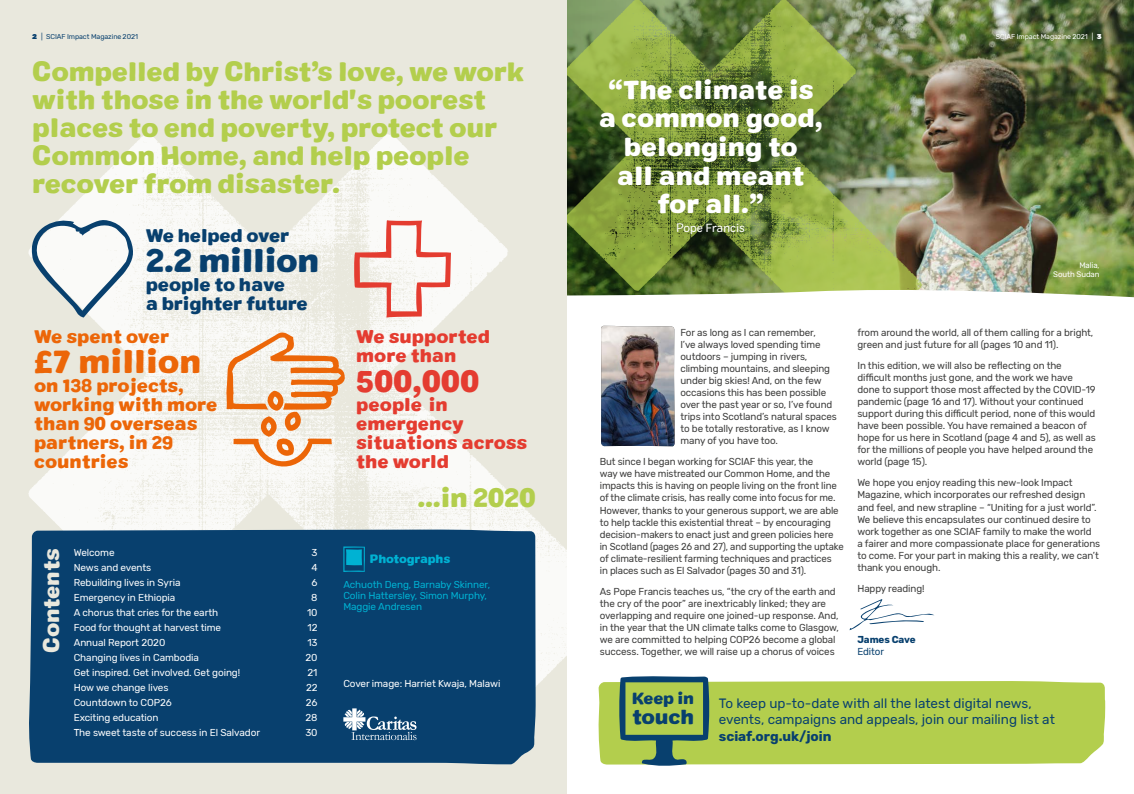
<style>
.page{position:relative;width:1134px;height:794px;background:#fff}
.page>*{position:absolute;margin:0;border:0;box-sizing:border-box;transform-origin:0 0}
.t1{font:32px "Colby St Blk";letter-spacing:-.01em;color:#08406e}
.t2{font:32px "Colby St Blk";color:#ec6608}
.t3{font:30px "Colby St Blk";color:#e43c30}
.t4{font:26px/28px "Colby St Blk";letter-spacing:-.01em;color:#b3ce4d}
.t5{font:25.5px/28.7px "Colby St Blk";color:#fff;text-align:center}
.t6{font:21.2px "Colby St Blk";letter-spacing:-.01em;color:#e9e8dd}
.t7{font:20px "Colby St Blk";letter-spacing:-.01em;color:#08406e}
.t8{font:18px/19px "Colby St Blk";color:#ec6608}
.t9{font:18px/19px "Colby St Blk";color:#e43c30}
.t10{font:18px/19px "Colby St Blk";letter-spacing:-.01em;color:#08406e}
.t11{font:16px "Colby St Blk";letter-spacing:-.01em;color:#08406e}
.t12{font:13.5px/16.2px "Rubik";color:#08406e}
.t13{font:700 13.5px "Rubik";color:#08406e}
.t14{font:12px "Colby St Reg";color:#fff}
.t15{font:11.6px "Colby St Blk";letter-spacing:-.01em;color:#00b2d3}
.t16{font:10px/12px "Rubik";letter-spacing:-.01em;color:#3c3c3b}
.t17{font:10px "Rubik";letter-spacing:-.01em;color:#fff}
.t18{font:10px/11px "Rubik";letter-spacing:-.01em;color:#00b2d3}
.t19{font:700 10px "Rubik";letter-spacing:-.01em;color:#08406e}
.t20{font:10px "Rubik";letter-spacing:-.01em;color:#08406e}
.t21{font:8px/9.6px "Rubik";letter-spacing:-.01em;color:#fff;text-align:right}
.t22{font:7px "Rubik";letter-spacing:-.01em;color:#fff}
.t23{font:7px "Rubik";letter-spacing:-.01em;color:#08406e}
.s1{font-weight:900}
</style>
<div class="page">
<img style="left:938px;top:0;width:196px;height:287px">
<img style="left:567px;top:0;width:368px;height:287px">
<svg style="left:567px;top:287px;width:567px;height:478px"></svg>
<div style="left:598px;top:681px;width:507px;height:83px;background:#b3ce4d"></div>
<div style="left:0;top:0;width:567px;height:794px;background:#e9e8dd"></div>
<img style="left:28px;top:134px;width:539px;height:552px">
<svg style="left:619px;top:675px;width:91px;height:91px;background:#88aa5b"></svg>
<svg style="left:354px;top:220px;width:97px;height:98px"></svg>
<svg style="left:32px;top:217px;width:102px;height:100px"></svg>
<svg style="left:226px;top:332px;width:119px;height:135px"></svg>
<svg style="left:849px;top:599px;width:85px;height:31px"></svg>
<div style="left:28px;top:529px;width:508px;height:235px;background:#08406e"></div>
<svg style="left:343px;top:546px;width:22px;height:26px"></svg>
<svg style="left:343px;top:708px;width:73px;height:32px;background:#4b7495"></svg>
<img style="left:601px;top:326px;width:74px;height:120px">
<p class="t23" style="left:32px;top:33px;width:107px"><span class="s1">2</span> | SCIAF Impact Magazine 2021</p>
<h3 class="t4" style="left:32px;top:58px;width:493px">Compelled by Christ’s love, we work with those in the world's poorest places to end poverty, protect our<br>Common Home, and help people recover from disaster.</h3>
<h3 class="t10" style="left:146px;top:227px;width:145px">We helped over</h3>
<h1 class="t1" style="left:146px;top:239px;width:175px">2.2 million</h1>
<h3 class="t10" style="left:146px;top:276px;width:163px">people to have<br>a brighter future</h3>
<h3 class="t9" style="left:356px;top:327px;width:135px">We supported more than</h3>
<h2 class="t3" style="left:356px;top:361px;width:125px">500,000</h2>
<h3 class="t9" style="left:356px;top:395px;width:172px">people in emergency situations across the world</h3>
<h3 class="t8" style="left:34px;top:327px;width:137px">We spent over</h3>
<h1 class="t2" style="left:34px;top:340px;width:169px">£7 million</h1>
<h3 class="t8" style="left:34px;top:376px;width:185px">on 138 projects, working with more than 90 overseas partners, in 29 countries</h3>
<h3 class="t6" style="left:37px;top:652px;width:105px;rotate:-90deg">Contents</h3>
<p class="t17" style="left:74px;top:547px;width:42px">Welcome</p>
<p class="t17" style="left:312px;top:547px;width:7px">3</p>
<p class="t17" style="left:74px;top:562px;width:79px">News and events</p>
<p class="t17" style="left:311px;top:562px;width:8px">4</p>
<p class="t17" style="left:74px;top:577px;width:108px">Rebuilding lives in Syria</p>
<p class="t17" style="left:312px;top:577px;width:7px">6</p>
<p class="t17" style="left:74px;top:592px;width:103px">Emergency in Ethiopia</p>
<p class="t17" style="left:311px;top:592px;width:8px">8</p>
<p class="t17" style="left:74px;top:607px;width:146px">A chorus that cries for the earth</p>
<p class="t17" style="left:307px;top:607px;width:12px">10</p>
<p class="t17" style="left:74px;top:622px;width:149px">Food for thought at harvest time</p>
<p class="t17" style="left:308px;top:622px;width:11px">12</p>
<p class="t17" style="left:74px;top:637px;width:93px">Annual Report 2020</p>
<p class="t17" style="left:307px;top:637px;width:12px">13</p>
<p class="t17" style="left:74px;top:652px;width:127px">Changing lives in Cambodia</p>
<p class="t17" style="left:305px;top:652px;width:14px">20</p>
<p class="t17" style="left:74px;top:667px;width:168px">Get inspired. Get involved. Get going!</p>
<p class="t17" style="left:308px;top:667px;width:11px">21</p>
<p class="t17" style="left:74px;top:682px;width:96px">How we change lives</p>
<p class="t17" style="left:306px;top:682px;width:13px">22</p>
<p class="t17" style="left:74px;top:697px;width:100px">Countdown to COP26</p>
<p class="t17" style="left:306px;top:697px;width:13px">26</p>
<p class="t17" style="left:74px;top:712px;width:86px">Exciting education</p>
<p class="t17" style="left:305px;top:712px;width:14px">28</p>
<p class="t17" style="left:74px;top:727px;width:188px">The sweet taste of success in El Salvador</p>
<p class="t17" style="left:305px;top:727px;width:14px">30</p>
<h3 class="t4" style="left:417px;top:484px;width:120px">...in 2020</h3>
<p class="t15" style="left:370px;top:551px;width:82px">Photographs</p>
<p class="t18" style="left:343px;top:579px;width:148px">Achuoth Deng, Barnaby Skinner,<br>Colin Hattersley, Simon Murphy,<br>Maggie Andresen</p>
<p class="t17" style="left:343px;top:678px;width:159px">Cover image: Harriet Kwaja, Malawi</p>
<h3 class="t5" style="left:599px;top:76px;width:226px">“The climate is a common good, belonging to<br>all and meant for all.”</h3>
<p class="t14" style="left:676px;top:220px;width:70px">Pope Francis</p>
<p class="t22" style="left:996px;top:33px;width:107px">SCIAF Impact Magazine 2021 | <span class="s1">3</span></p>
<p class="t21" style="left:1053px;top:260px;width:48px">Malia,<br>South Sudan</p>
<p class="t16" style="left:680px;top:327px;width:158px">For as long as I can remember,<br>I’ve always loved spending time outdoors – jumping in rivers, climbing mountains, and sleeping under big skies! And, on the few occasions this has been possible over the past year or so, I’ve found trips into Scotland’s natural spaces to be totally restorative, as I know many of you have too.</p>
<p class="t16" style="left:600px;top:456px;width:245px">But since I began working for SCIAF this year, the<br>way we have mistreated our Common Home, and the impacts this is having on people living on the front line of the climate crisis, has really come into focus for me.<br>However, thanks to your generous support, we are able to help tackle this existential threat – by encouraging decision-makers to enact just and green policies here in Scotland (pages 26 and 27), and supporting the uptake of climate-resilient farming techniques and practices<br>in places such as El Salvador (pages 30 and 31).</p>
<p class="t16" style="left:600px;top:585px;width:241px">As Pope Francis teaches us, “the cry of the earth and the cry of the poor” are inextricably linked; they are overlapping and require one joined-up response. And, in the year that the UN climate talks come to Glasgow, we are committed to helping COP26 become a global success. Together, we will raise up a chorus of voices</p>
<p class="t16" style="left:857px;top:327px;width:237px">from around the world, all of them calling for a bright, green and just future for all (pages 10 and 11).</p>
<p class="t16" style="left:857px;top:360px;width:240px">In this edition, we will also be reflecting on the difficult months just gone, and the work we have done to support those most affected by the COVID-19 pandemic (page 16 and 17). Without your continued support during this difficult period, none of this would have been possible. You have remained a beacon of hope for us here in Scotland (page 4 and 5), as well as for the millions of people you have helped around the world (page 15).</p>
<p class="t16" style="left:857px;top:477px;width:244px">We hope you enjoy reading this new-look Impact Magazine, which incorporates our refreshed design and feel, and new strapline – “Uniting for a just world”.<br>We believe this encapsulates our continued desire to work together as one SCIAF family to make the world<br>a fairer and more compassionate place for generations to come. For your part in making this a reality, we can’t thank you enough.</p>
<p class="t16" style="left:857px;top:582px;width:69px">Happy reading!</p>
<p class="t19" style="left:857px;top:633px;width:60px">James Cave</p>
<p class="t20" style="left:857px;top:646px;width:28px">Editor</p>
<h3 class="t11" style="left:632px;top:687px;width:63px">Keep in</h3>
<h3 class="t7" style="left:632px;top:703px;width:63px">touch</h3>
<h3 class="t12" style="left:719px;top:695px;width:338px">To keep up-to-date with all the latest digital news, events, campaigns and appeals, join our mailing list at</h3>
<h3 class="t13" style="left:719px;top:728px;width:114px">sciaf.org.uk/join</h3>
</div>
